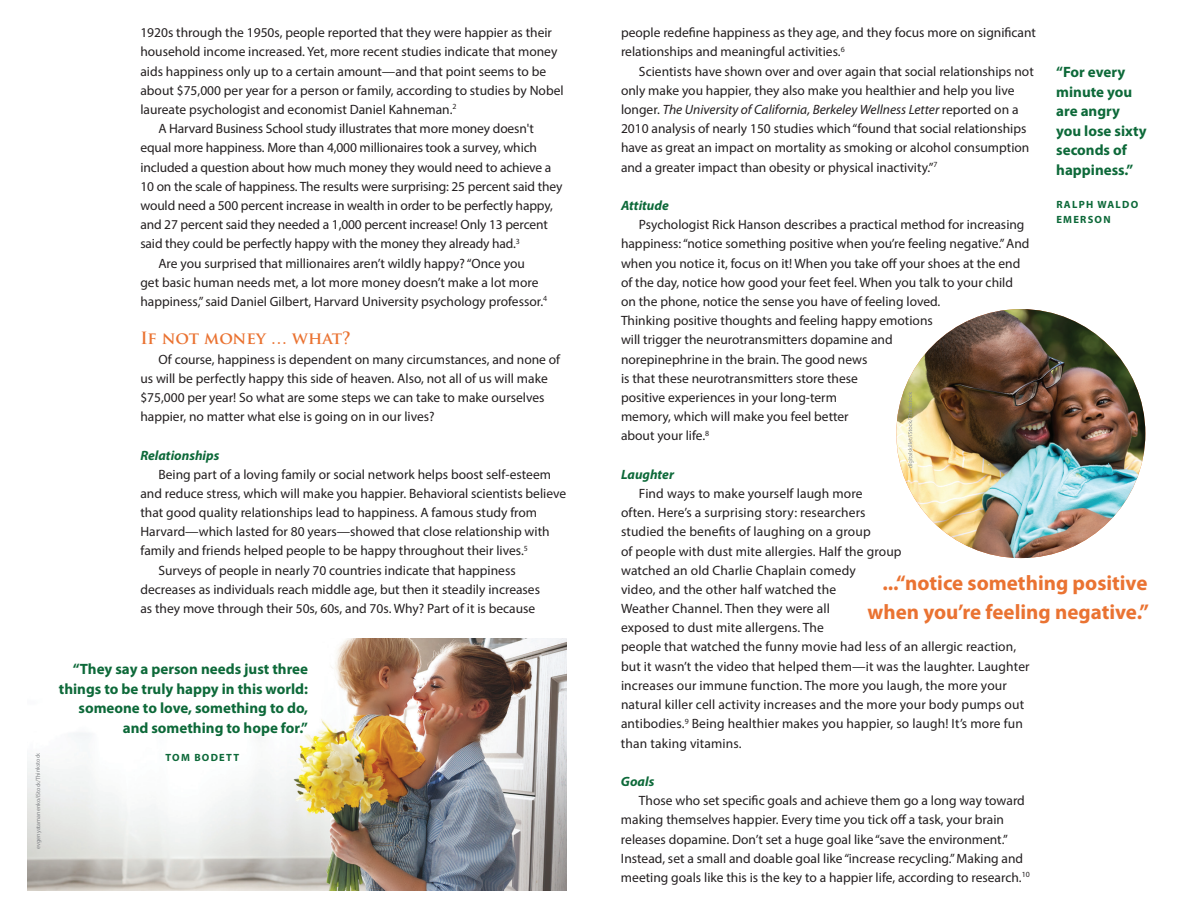
<style>
.page{position:relative;width:1188px;height:918px;background:#fff}
.page>*{position:absolute;margin:0;border:0;box-sizing:border-box;transform-origin:0 0}
.t1{font:700 21px/29.1px "Myriad Pro";color:#ea7332;text-align:right}
.t2{font:700 16.5px "Trajan Pro";letter-spacing:-.005em;color:#ea7332}
.t3{font:700 15px/19.5px "Myriad Pro";color:#0d6939;text-align:right}
.t4{font:13.5px/19.2px "Myriad Pro";color:#231f20}
.t5{font:italic 700 13.5px "Myriad Pro";color:#0d6939}
.t6{font:700 10.5px/15px "Myriad Pro";letter-spacing:.12em;color:#0d6939}
.t7{font:6px "Myriad Pro";letter-spacing:-.005em;color:#808285}
.s1{font-style:italic}
</style>
<div class="page">
<img style="left:27px;top:638px;width:540px;height:253px">
<img style="left:896px;top:309px;width:249px;height:249px;border-radius:125px">
<svg style="left:908px;top:392px;width:6px;height:76px"></svg>
<p class="t4" style="left:140px;top:23px;width:413px">1920s through the 1950s, people reported that they were happier as their</p>
<p class="t4" style="left:140px;top:42px;width:419px">household income increased. Yet, more recent studies indicate that money</p>
<p class="t4" style="left:140px;top:61px;width:407px">aids happiness only up to a certain amount—and that point seems to be</p>
<p class="t4" style="left:140px;top:80px;width:425px">about $75,000 per year for a person or family, according to studies by Nobel</p>
<p class="t4" style="left:140px;top:100px;width:318px">laureate psychologist and economist Daniel Kahneman.<sup>2</sup></p>
<p class="t4" style="left:158px;top:119px;width:377px">A Harvard Business School study illustrates that more money doesn't</p>
<p class="t4" style="left:140px;top:138px;width:398px">equal more happiness. More than 4,000 millionaires took a survey, which</p>
<p class="t4" style="left:140px;top:157px;width:413px">included a question about how much money they would need to achieve a</p>
<p class="t4" style="left:140px;top:176px;width:424px">10 on the scale of happiness. The results were surprising: 25 percent said they</p>
<p class="t4" style="left:140px;top:196px;width:414px">would need a 500 percent increase in wealth in order to be perfectly happy,</p>
<p class="t4" style="left:140px;top:215px;width:409px">and 27 percent said they needed a 1,000 percent increase! Only 13 percent</p>
<p class="t4" style="left:140px;top:234px;width:381px">said they could be perfectly happy with the money they already had.<sup>3</sup></p>
<p class="t4" style="left:158px;top:253px;width:368px">Are you surprised that millionaires aren’t wildly happy? “Once you</p>
<p class="t4" style="left:140px;top:272px;width:400px">get basic human needs met, a lot more money doesn’t make a lot more</p>
<p class="t4" style="left:140px;top:292px;width:408px">happiness,” said Daniel Gilbert, Harvard University psychology professor.<sup>4</sup></p>
<p class="t2" style="left:140px;top:328px;width:212px">If not money … what?</p>
<p class="t4" style="left:140px;top:349px;width:421px;text-indent:18px">Of course, happiness is dependent on many circumstances, and none of us will be perfectly happy this side of heaven. Also, not all of us will make $75,000 per year! So what are some steps we can take to make ourselves happier, no matter what else is going on in our lives?</p>
<p class="t5" style="left:140px;top:446px;width:81px">Relationships</p>
<p class="t4" style="left:158px;top:464px;width:394px">Being part of a loving family or social network helps boost self-esteem</p>
<p class="t4" style="left:140px;top:484px;width:427px">and reduce stress, which will make you happier. Behavioral scientists believe</p>
<p class="t4" style="left:140px;top:503px;width:398px">that good quality relationships lead to happiness. A famous study from</p>
<p class="t4" style="left:140px;top:522px;width:411px">Harvard—which lasted for 80 years—showed that close relationship with</p>
<p class="t4" style="left:140px;top:541px;width:389px">family and friends helped people to be happy throughout their lives.<sup>5</sup></p>
<p class="t4" style="left:158px;top:560px;width:359px">Surveys of people in nearly 70 countries indicate that happiness</p>
<p class="t4" style="left:140px;top:580px;width:401px">decreases as individuals reach middle age, but then it steadily increases</p>
<p class="t4" style="left:140px;top:599px;width:396px">as they move through their 50s, 60s, and 70s. Why? Part of it is because</p>
<p class="t7" style="left:34px;top:849px;width:97px;rotate:-90deg">evgenyatamanenko/iStock/Thinkstock</p>
<p class="t3" style="left:59px;top:659px;width:251px">“They say a person needs just three things to be truly happy in this world: someone to love, something to do, and something to hope for.”</p>
<p class="t6" style="left:166px;top:750px;width:75px">TOM BODETT</p>
<p class="t4" style="left:621px;top:23px;width:417px">people redefine happiness as they age, and they focus more on significant relationships and meaningful activities.<sup>6</sup></p>
<p class="t4" style="left:621px;top:61px;width:414px;text-indent:18px">Scientists have shown over and over again that social relationships not only make you happier, they also make you healthier and help you live longer. <span class="s1">The University of California, Berkeley Wellness Letter</span> reported on a 2010 analysis of nearly 150 studies which “found that social relationships have as great an impact on mortality as smoking or alcohol consumption and a greater impact than obesity or physical inactivity.”<sup>7</sup></p>
<p class="t5" style="left:621px;top:197px;width:49px">Attitude</p>
<p class="t4" style="left:621px;top:215px;width:410px;text-indent:18px">Psychologist Rick Hanson describes a practical method for increasing happiness: “notice something positive when you’re feeling negative.” And when you notice it, focus on it! When you take off your shoes at the end of the day, notice how good your feet feel. When you talk to your child on the phone, notice the sense you have of feeling loved.<br>Thinking positive thoughts and feeling happy emotions<br>will trigger the neurotransmitters dopamine and<br>norepinephrine in the brain. The good news<br>is that these neurotransmitters store these<br>positive experiences in your long-term<br>memory, which will make you feel better<br>about your life.<sup>8</sup></p>
<p class="t5" style="left:621px;top:465px;width:55px">Laughter</p>
<p class="t4" style="left:621px;top:484px;width:410px;text-indent:18px">Find ways to make yourself laugh more<br>often. Here’s a surprising story: researchers<br>studied the benefits of laughing on a group<br>of people with dust mite allergies. Half the group<br>watched an old Charlie Chaplain comedy<br>video, and the other half watched the<br>Weather Channel. Then they were all<br>exposed to dust mite allergens. The<br>people that watched the funny movie had less of an allergic reaction, but it wasn’t the video that helped them—it was the laughter. Laughter increases our immune function. The more you laugh, the more your natural killer cell activity increases and the more your body pumps out antibodies.<sup>9</sup> Being healthier makes you happier, so laugh! It’s more fun than taking vitamins.</p>
<p class="t5" style="left:621px;top:773px;width:35px">Goals</p>
<p class="t4" style="left:621px;top:791px;width:410px;text-indent:18px">Those who set specific goals and achieve them go a long way toward making themselves happier. Every time you tick off a task, your brain releases dopamine. Don’t set a huge goal like “save the environment.” Instead, set a small and doable goal like “increase recycling.” Making and meeting goals like this is the key to a happier life, according to research.<sup>10</sup></p>
<p class="t3" style="left:1056px;top:62px;width:92px;text-align:left">“For every minute you are angry you lose sixty seconds of happiness.”</p>
<p class="t6" style="left:1056px;top:196px;width:83px">RALPH WALDO<br>EMERSON</p>
<h1 class="t1" style="left:868px;top:568px;width:283px">...“notice something positive when you’re feeling negative.”</h1>
</div>
